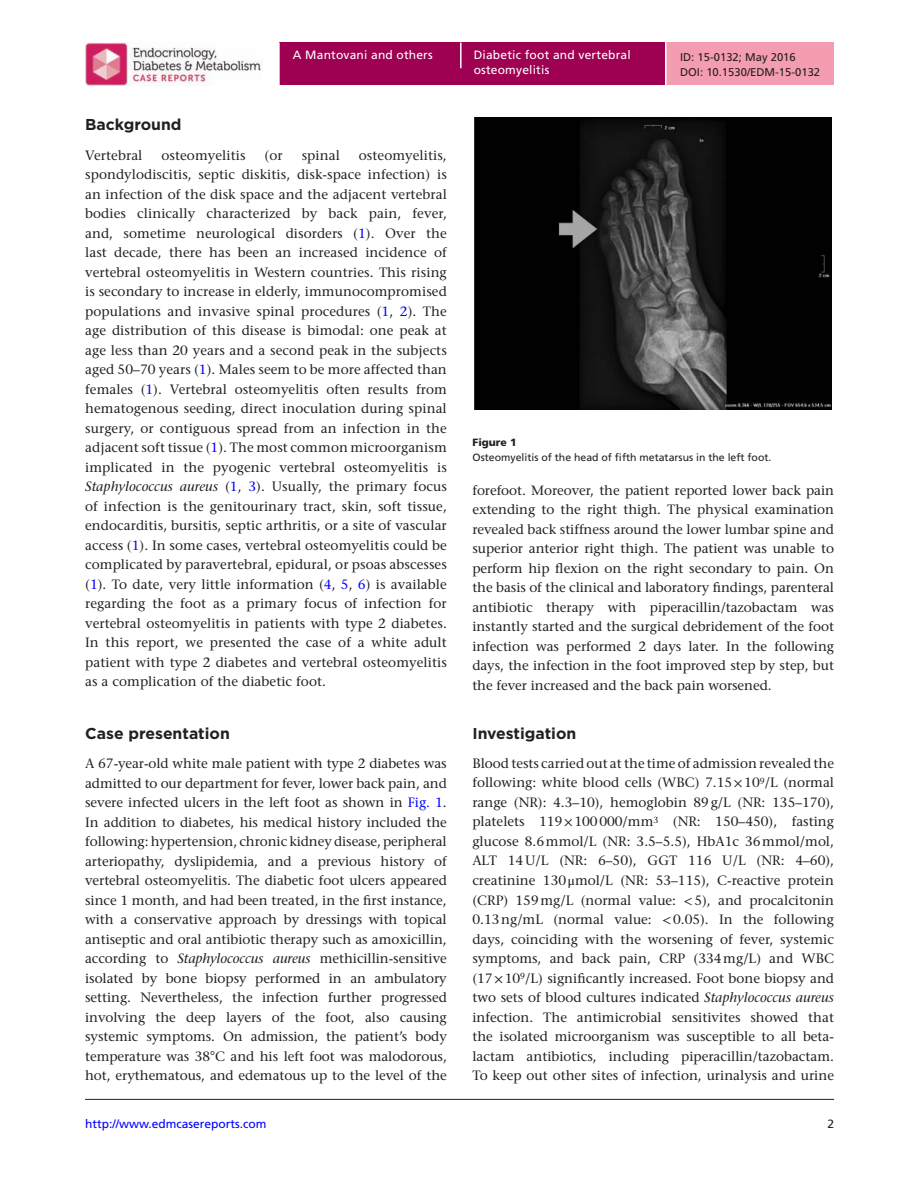
<style>
.page{position:relative;width:919px;height:1187px;background:#fff}
.page>*{position:absolute;margin:0;border:0;box-sizing:border-box;transform-origin:0 0}
.t1{font:700 15.75px "Gotham";color:#231f20}
.TXT{font:500 13.5px/19.5px "Stone Serif Std";color:#231f20;text-align:justify}
.t2{font:12px/14.7px "Frutiger LT Std";letter-spacing:.015em;color:#fff}
.t3{font:12px "Frutiger LT Std";color:#00f}
.t4{font:12px "Frutiger LT Std";color:#231f20}
.t5{font:11.25px "Frutiger LT Std";color:#231f20}
.FC{font:10.5px "Frutiger LT Std";color:#231f20}
.FC_head{font:900 10.5px "Frutiger LT Std";color:#231f20}
.s1{color:#00f}
.s2{font-style:italic}
.s3{font-family:"STIX General";font-weight:400}
</style>
<div class="page">
<div style="left:280px;top:43px;width:385px;height:42px;background:#9e0151"></div>
<div style="left:666px;top:43px;width:167px;height:42px;background:#f59db0"></div>
<svg style="left:460px;top:43px;width:1px;height:25px"></svg>
<img style="left:85px;top:43px;width:178px;height:42px">
<hr style="left:85px;top:1098px;width:749px;height:1px;background:#231f20">
<img style="left:474px;top:118px;width:357px;height:291px">
<p class="t2" style="left:293px;top:48px;width:141px">A Mantovani and others</p>
<p class="t2" style="left:473px;top:48px;width:159px">Diabetic foot and vertebral osteomyelitis</p>
<p class="t5" style="left:680px;top:51px;width:117px">ID: 15-0132; May 2016</p>
<p class="t5" style="left:680px;top:65px;width:142px">DOI: 10.1530/EDM-15-0132</p>
<h1 class="t1" style="left:85px;top:114px;width:98px">Background</h1>
<p class="TXT" style="left:85px;top:145px;width:59px">Vertebral</p>
<p class="TXT" style="left:161px;top:145px;width:85px">osteomyelitis</p>
<p class="TXT" style="left:264px;top:145px;width:20px">(or</p>
<p class="TXT" style="left:302px;top:145px;width:40px">spinal</p>
<p class="TXT" style="left:85px;top:145px;width:363px;text-indent:274px">osteomyelitis, spondylodiscitis, septic diskitis, disk-space infection) is an infection of the disk space and the adjacent vertebral bodies clinically characterized by back pain, fever, and, sometime neurological disorders (<span class="s1">1</span>). Over the last decade, there has been an increased incidence of vertebral osteomyelitis in Western countries. This rising is secondary to increase in elderly, immunocompromised populations and invasive spinal procedures (<span class="s1">1</span>, <span class="s1">2</span>). The age distribution of this disease is bimodal: one peak at age less than 20 years and a second peak in the subjects aged 50–70 years (<span class="s1">1</span>). Males seem to be more affected than females (<span class="s1">1</span>). Vertebral osteomyelitis often results from hematogenous seeding, direct inoculation during spinal surgery, or contiguous spread from an infection in the adjacent soft tissue (<span class="s1">1</span>). The most common microorganism implicated in the pyogenic vertebral osteomyelitis is <span class="s2">Staphylococcus aureus</span> (<span class="s1">1</span>, <span class="s1">3</span>). Usually, the primary focus of infection is the genitourinary tract, skin, soft tissue, endocarditis, bursitis, septic arthritis, or a site of vascular access (<span class="s1">1</span>). In some cases, vertebral osteomyelitis could be complicated by paravertebral, epidural, or psoas abscesses (<span class="s1">1</span>). To date, very little information (<span class="s1">4</span>, <span class="s1">5</span>, <span class="s1">6</span>) is available regarding the foot as a primary focus of infection for vertebral osteomyelitis in patients with type 2 diabetes.<br>In this report, we presented the case of a white adult patient with type 2 diabetes and vertebral osteomyelitis as a complication of the diabetic foot.</p>
<h1 class="t1" style="left:85px;top:722px;width:146px">Case presentation</h1>
<p class="TXT" style="left:85px;top:753px;width:363px">A 67-year-old white male patient with type 2 diabetes was admitted to our department for fever, lower back pain, and severe infected ulcers in the left foot as shown in <span class="s1">Fig. 1</span>.<br>In addition to diabetes, his medical history included the following: hypertension, chronic kidney disease, peripheral arteriopathy, dyslipidemia, and a previous history of vertebral osteomyelitis. The diabetic foot ulcers appeared since 1 month, and had been treated, in the first instance, with a conservative approach by dressings with topical antiseptic and oral antibiotic therapy such as amoxicillin, according to <span class="s2">Staphylococcus aureus</span> methicillin-sensitive isolated by bone biopsy performed in an ambulatory setting. Nevertheless, the infection further progressed involving the deep layers of the foot, also causing systemic symptoms. On admission, the patient’s body temperature was 38°C and his left foot was malodorous, hot, erythematous, and edematous up to the level of the</p>
<p class="FC_head" style="left:472px;top:436px;width:45px">Figure 1</p>
<p class="FC" style="left:472px;top:451px;width:300px">Osteomyelitis of the head of fifth metatarsus in the left foot.</p>
<p class="TXT" style="left:472px;top:480px;width:363px">forefoot. Moreover, the patient reported lower back pain extending to the right thigh. The physical examination revealed back stiffness around the lower lumbar spine and superior anterior right thigh. The patient was unable to perform hip flexion on the right secondary to pain. On the basis of the clinical and laboratory findings, parenteral antibiotic therapy with piperacillin/tazobactam was instantly started and the surgical debridement of the foot infection was performed 2 days later. In the following days, the infection in the foot improved step by step, but the fever increased and the back pain worsened.</p>
<h1 class="t1" style="left:472px;top:722px;width:105px">Investigation</h1>
<p class="TXT" style="left:472px;top:753px;width:363px">Blood tests carried out at the time of admission revealed the following: white blood cells (WBC) 7.15 <span class="s3">×</span> 10<sup>9</sup>/L (normal range (NR): 4.3–10), hemoglobin 89g/L (NR: 135–170), platelets 119 <span class="s3">×</span> 100000/mm<sup>3</sup> (NR: 150–450), fasting glucose 8.6mmol/L (NR: 3.5–5.5), HbA1c 36mmol/mol, ALT 14U/L (NR: 6–50), GGT 116 U/L (NR: 4–60), creatinine 130<span class="s3">μ</span>mol/L (NR: 53–115), C-reactive protein (CRP) 159mg/L (normal value: <span class="s3">&lt;</span> 5), and procalcitonin 0.13ng/mL (normal value: <span class="s3">&lt;</span> 0.05). In the following days, coinciding with the worsening of fever, systemic symptoms, and back pain, CRP (334mg/L) and WBC (17 <span class="s3">×</span> 10<sup>9</sup>/L) significantly increased. Foot bone biopsy and two sets of blood cultures indicated <span class="s2">Staphylococcus aureus </span>infection. The antimicrobial sensitivites showed that the isolated microorganism was susceptible to all beta&shy;lactam antibiotics, including piperacillin/tazobactam.<br>To keep out other sites of infection, urinalysis and urine</p>
<p class="t3" style="left:85px;top:1116px;width:183px">http://www.edmcasereports.com</p>
<p class="t4" style="left:827px;top:1116px;width:8px">2</p>
</div>
